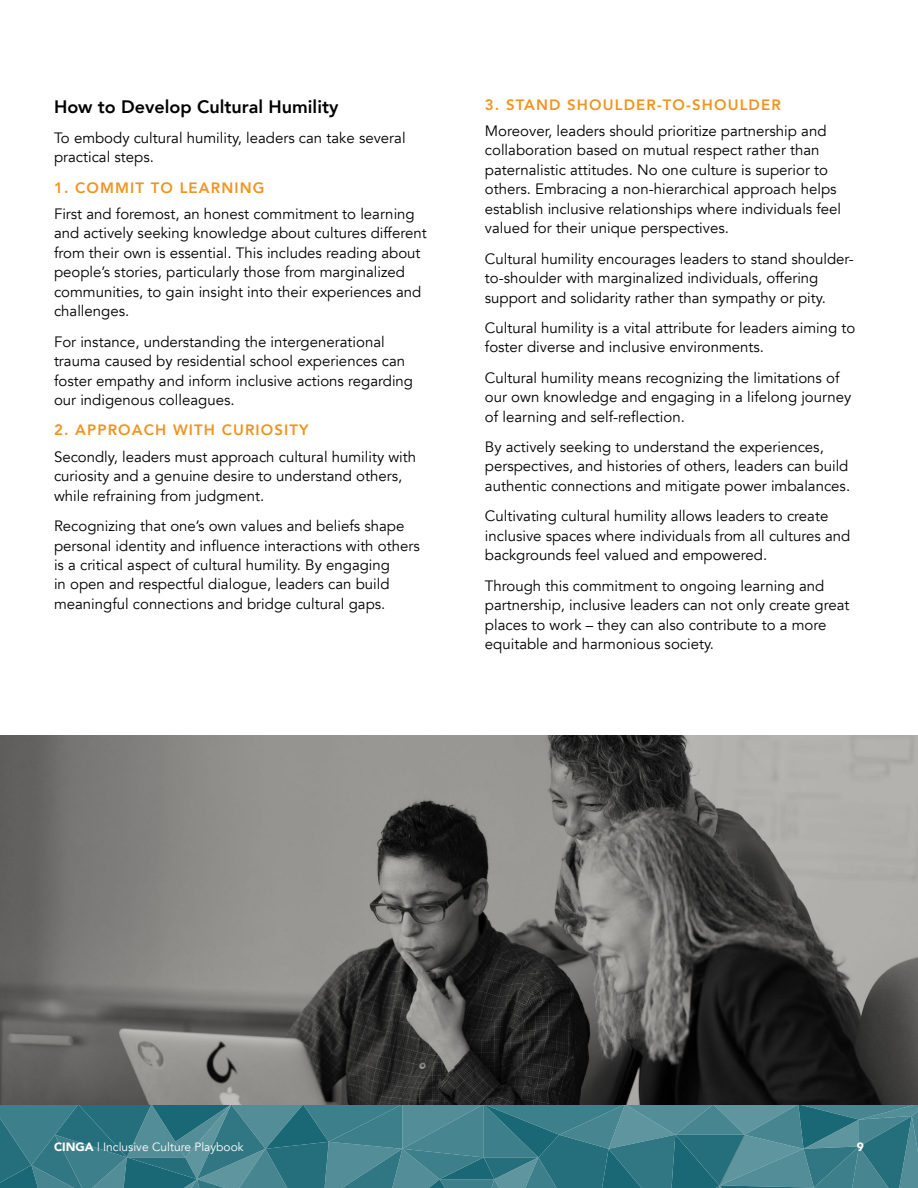
<style>
.page{position:relative;width:918px;height:1188px;background:#fff}
.page>*{position:absolute;margin:0;border:0;box-sizing:border-box;transform-origin:0 0}
.t1{font:800 18px "Avenir";color:#000}
.t2{font:15px/19.5px "Avenir";color:#000}
.t3{font:800 15px "Avenir";letter-spacing:.075em;color:#f0941e}
.t4{font:12px "Avenir";color:#fff}
.t5{font:900 12px "Avenir";color:#fff}
.s1{font-weight:900}
</style>
<div class="page">
<svg style="left:0;top:1105px;width:918px;height:83px;background:#3c7e89"></svg>
<img style="left:0;top:735px;width:918px;height:370px">
<p class="t1" style="left:54px;top:92px;width:286px">How to Develop Cultural Humility</p>
<p class="t2" style="left:54px;top:128px;width:353px">To embody cultural humility, leaders can take several practical steps.</p>
<p class="t3" style="left:54px;top:176px;width:212px">1. COMMIT TO LEARNING</p>
<p class="t2" style="left:54px;top:204px;width:374px">First and foremost, an honest commitment to learning and actively seeking knowledge about cultures different from their own is essential. This includes reading about people’s stories, particularly those from marginalized communities, to gain insight into their experiences and challenges.</p>
<p class="t2" style="left:54px;top:332px;width:361px">For instance, understanding the intergenerational trauma caused by residential school experiences can foster empathy and inform inclusive actions regarding our indigenous colleagues.</p>
<p class="t3" style="left:54px;top:419px;width:256px">2. APPROACH WITH CURIOSITY</p>
<p class="t2" style="left:54px;top:447px;width:364px">Secondly, leaders must approach cultural humility with curiosity and a genuine desire to understand others, while refraining from judgment.</p>
<p class="t2" style="left:54px;top:516px;width:367px">Recognizing that one’s own values and beliefs shape personal identity and influence interactions with others is a critical aspect of cultural humility. By engaging<br>in open and respectful dialogue, leaders can build meaningful connections and bridge cultural gaps.</p>
<p class="t3" style="left:485px;top:93px;width:297px">3. STAND SHOULDER-TO-SHOULDER</p>
<p class="t2" style="left:485px;top:121px;width:358px">Moreover, leaders should prioritize partnership and collaboration based on mutual respect rather than paternalistic attitudes. No one culture is superior to others. Embracing a non-hierarchical approach helps establish inclusive relationships where individuals feel valued for their unique perspectives.</p>
<p class="t2" style="left:485px;top:249px;width:370px">Cultural humility encourages leaders to stand shoulder&shy;to-shoulder with marginalized individuals, offering support and solidarity rather than sympathy or pity.</p>
<p class="t2" style="left:485px;top:318px;width:372px">Cultural humility is a vital attribute for leaders aiming to foster diverse and inclusive environments.</p>
<p class="t2" style="left:485px;top:368px;width:368px">Cultural humility means recognizing the limitations of our own knowledge and engaging in a lifelong journey of learning and self-reflection.</p>
<p class="t2" style="left:485px;top:437px;width:367px">By actively seeking to understand the experiences, perspectives, and histories of others, leaders can build authentic connections and mitigate power imbalances.</p>
<p class="t2" style="left:485px;top:507px;width:367px">Cultivating cultural humility allows leaders to create inclusive spaces where individuals from all cultures and backgrounds feel valued and empowered.</p>
<p class="t2" style="left:485px;top:576px;width:366px">Through this commitment to ongoing learning and partnership, inclusive leaders can not only create great places to work – they can also contribute to a more equitable and harmonious society.</p>
<p class="t4" style="left:54px;top:1139px;width:191px"><span class="s1">CINGA</span> | Inclusive Culture Playbook</p>
<p class="t5" style="left:857px;top:1136px;width:9px">9</p>
</div>
